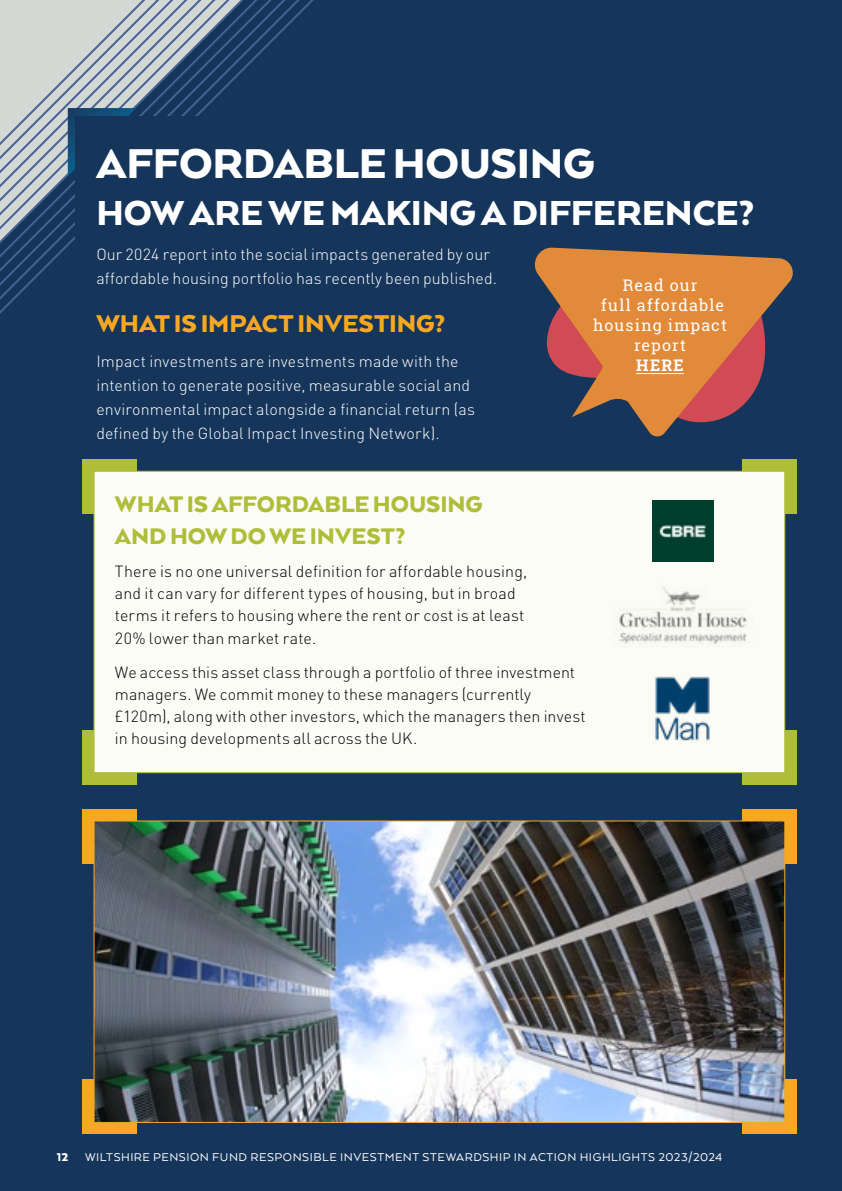
<style>
.page{position:relative;width:842px;height:1191px;background:#16355b}
.page>*{position:absolute;margin:0;border:0;box-sizing:border-box;transform-origin:0 0}
.t1{font:900 48px "Arquitecta";letter-spacing:-.005em;color:#fff}
.t2{font:900 40px "Arquitecta";letter-spacing:-.005em;color:#fff}
.t3{font:900 28px "Arquitecta";color:#f7a823}
.t4{font:900 26px/32px "Arquitecta";color:#aebe38}
.t5{font:300 16px/22px "DIN Pro";letter-spacing:.01em;color:#000}
.t6{font:300 16px/24px "DIN Pro";letter-spacing:.01em;color:#fff}
.t7{font:16px/20px "Roboto Slab";letter-spacing:.07em;color:#fff;text-align:center}
.t8{font:700 16px "Roboto Slab";color:#fff}
.t9{font:13px "Arquitecta";letter-spacing:.04em;color:#fff}
.t10{font:900 13px "Arquitecta";color:#fff}
</style>
<div class="page">
<svg style="left:0;top:0;width:314px;height:314px"></svg>
<svg style="left:0;top:0;width:187px;height:187px;background:#acb7c0"></svg>
<div style="left:76px;top:116px;width:709px;height:1018px;background:#16355b"></div>
<svg style="left:534px;top:247px;width:259px;height:190px;fill:#e18a3a"></svg>
<hr style="left:636px;top:373px;width:48px;height:1px;background:#fff">
<div style="left:742px;top:459px;width:55px;height:55px;background:#aebe38"></div>
<div style="left:82px;top:459px;width:55px;height:55px;background:#aebe38"></div>
<div style="left:82px;top:730px;width:55px;height:54px;background:#aebe38"></div>
<div style="left:742px;top:730px;width:55px;height:54px;background:#aebe38"></div>
<div style="left:94px;top:471px;width:691px;height:302px;background:#fcfcf7;border:1px solid #aebe38"></div>
<img style="left:652px;top:500px;width:61px;height:61px">
<img style="left:618px;top:587px;width:129px;height:57px">
<img style="left:655px;top:676px;width:55px;height:66px">
<div style="left:742px;top:809px;width:55px;height:55px;background:#f7a823"></div>
<div style="left:82px;top:809px;width:55px;height:55px;background:#f7a823"></div>
<div style="left:82px;top:1079px;width:55px;height:55px;background:#f7a823"></div>
<div style="left:742px;top:1079px;width:55px;height:55px;background:#f7a823"></div>
<img style="left:96px;top:822px;width:687px;height:299px">
<h1 class="t1" style="left:96px;top:133px;width:500px">AFFORDABLE HOUSING</h1>
<h2 class="t2" style="left:96px;top:188px;width:660px">HOW ARE WE MAKING A DIFFERENCE?</h2>
<p class="t6" style="left:96px;top:241px;width:402px">Our 2024 report into the social impacts generated by our affordable housing portfolio has recently been published.</p>
<h3 class="t3" style="left:96px;top:306px;width:350px">WHAT IS IMPACT INVESTING?</h3>
<p class="t6" style="left:96px;top:348px;width:380px">Impact investments are investments made with the intention to generate positive, measurable social and environmental impact alongside a financial return (as defined by the Global Impact Investing Network).</p>
<p class="t7" style="left:593px;top:274px;width:135px">Read our<br>full affordable housing impact report</p>
<p class="t8" style="left:636px;top:354px;width:49px">HERE</p>
<h3 class="t4" style="left:115px;top:488px;width:369px">WHAT IS AFFORDABLE HOUSING<br>AND HOW DO WE INVEST?</h3>
<p class="t5" style="left:115px;top:559px;width:414px">There is no one universal definition for affordable housing, and it can vary for different types of housing, but in broad terms it refers to housing where the rent or cost is at least 20% lower than market rate.</p>
<p class="t5" style="left:115px;top:659px;width:472px">We access this asset class through a portfolio of three investment managers. We commit money to these managers (currently £120m), along with other investors, which the managers then invest in housing developments all across the UK.</p>
<p class="t10" style="left:57px;top:1149px;width:13px">12</p>
<p class="t9" style="left:85px;top:1149px;width:639px">WILTSHIRE PENSION FUND RESPONSIBLE INVESTMENT STEWARDSHIP IN ACTION HIGHLIGHTS 2023/2024</p>
</div>
